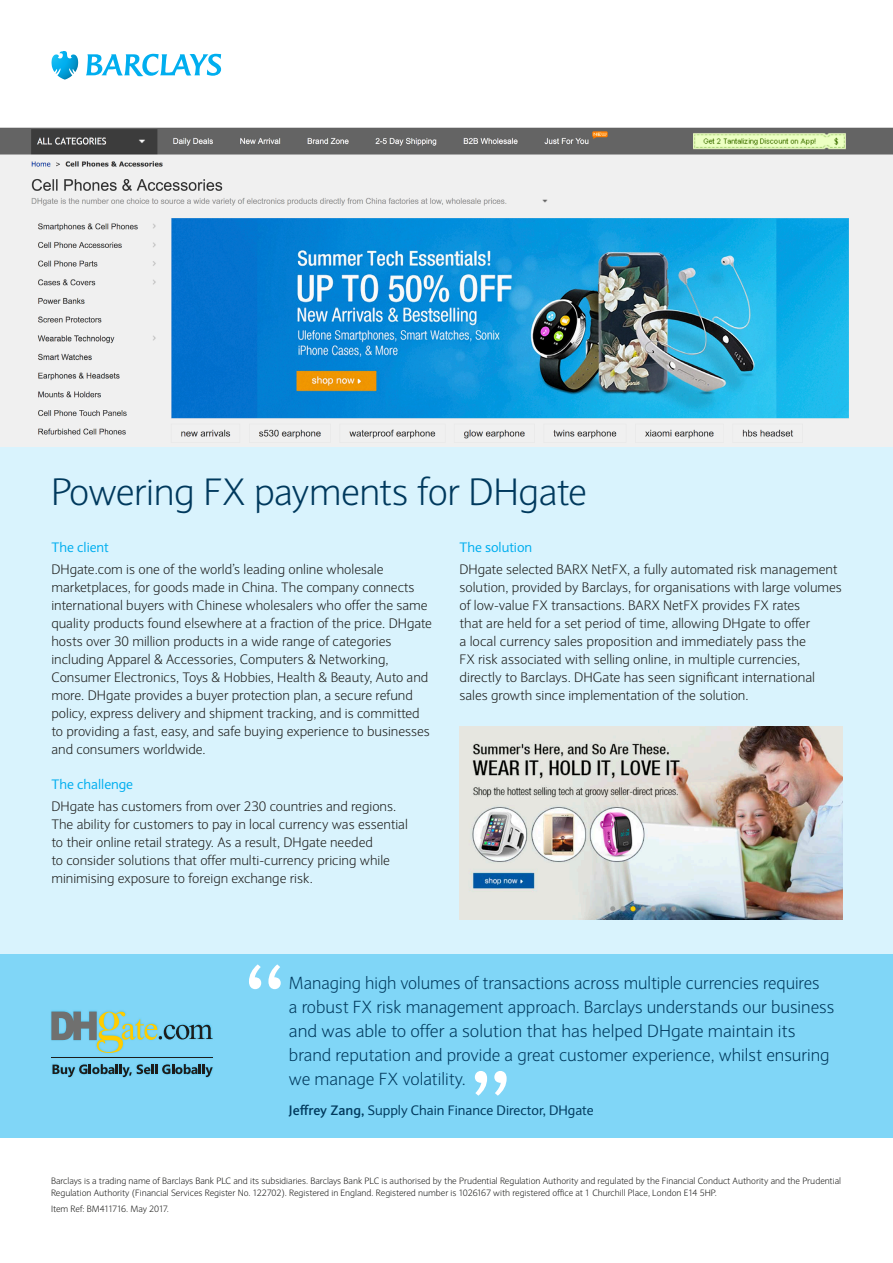
<style>
.page{position:relative;width:893px;height:1263px;background:#fff}
.page>*{position:absolute;margin:0;border:0;box-sizing:border-box;transform-origin:0 0}
.Headline{font:300 37.5px "Expert Sans";letter-spacing:-.01em;color:#00395d}
.t1{font:300 17.25px/24px "Expert Sans";color:#00395d}
.Body_Copy{font:300 13.5px/18px "Expert Sans";color:#1d1d1b}
.Author_Quote{font:13.5px "Expert Sans";color:#00395d}
.Body_Copy-2{font:13.5px "Expert Sans";color:#00aeef}
.t2{font:300 9px/12px "Expert Sans";color:#1d1d1b}
.t3{font:300 9px "Expert Sans";letter-spacing:-.025em;color:#1d1d1b}
.s1{font-weight:700}
</style>
<div class="page">
<div style="left:0;top:446px;width:892px;height:524px;background:#d9f3fd"></div>
<img style="left:0;top:128px;width:892px;height:318px">
<div style="left:0;top:953px;width:893px;height:184px;background:#80d6f7"></div>
<svg style="left:249px;top:964px;width:32px;height:25px"></svg>
<svg style="left:475px;top:1071px;width:32px;height:25px"></svg>
<img style="left:459px;top:726px;width:383px;height:193px">
<hr style="left:51px;top:1057px;width:162px;height:1px;background:#1d1d1b">
<svg style="left:51px;top:1011px;width:162px;height:42px"></svg>
<svg style="left:53px;top:1064px;width:160px;height:13px"></svg>
<svg style="left:86px;top:54px;width:135px;height:22px"></svg>
<svg style="left:51px;top:51px;width:27px;height:29px"></svg>
<p class="Headline" style="left:51px;top:469px;width:537px">Powering FX payments for DHgate</p>
<p class="Body_Copy-2" style="left:51px;top:538px;width:59px">The client</p>
<p class="Body_Copy" style="left:51px;top:560px;width:382px">DHgate.com is one of the world’s leading online wholesale marketplaces, for goods made in China. The company connects international buyers with Chinese wholesalers who offer the same quality products found elsewhere at a fraction of the price. DHgate hosts over 30 million products in a wide range of categories including Apparel &amp; Accessories, Computers &amp; Networking, Consumer Electronics, Toys &amp; Hobbies, Health &amp; Beauty, Auto and more. DHgate provides a buyer protection plan, a secure refund policy, express delivery and shipment tracking, and is committed to providing a fast, easy, and safe buying experience to businesses and consumers worldwide.</p>
<p class="Body_Copy-2" style="left:51px;top:776px;width:83px">The challenge</p>
<p class="Body_Copy" style="left:51px;top:797px;width:358px">DHgate has customers from over 230 countries and regions.<br>The ability for customers to pay in local currency was essential to their online retail strategy. As a result, DHgate needed<br>to consider solutions that offer multi-currency pricing while minimising exposure to foreign exchange risk.</p>
<p class="Body_Copy-2" style="left:459px;top:538px;width:74px">The solution</p>
<p class="Body_Copy" style="left:459px;top:560px;width:384px">DHgate selected BARX NetFX, a fully automated risk management solution, provided by Barclays, for organisations with large volumes of low-value FX transactions. BARX NetFX provides FX rates<br>that are held for a set period of time, allowing DHgate to offer<br>a local currency sales proposition and immediately pass the<br>FX risk associated with selling online, in multiple currencies, directly to Barclays. DHGate has seen significant international sales growth since implementation of the solution.</p>
<p class="t1" style="left:289px;top:970px;width:547px">Managing high volumes of transactions across multiple currencies requires<br>a robust FX risk management approach. Barclays understands our business and was able to offer a solution that has helped DHgate maintain its brand reputation and provide a great customer experience, whilst ensuring we manage FX volatility.</p>
<p class="Author_Quote" style="left:289px;top:1102px;width:306px"><span class="s1">Jeffrey Zang,</span> Supply Chain Finance Director, DHgate</p>
<p class="t2" style="left:51px;top:1175px;width:792px">Barclays is a trading name of Barclays Bank PLC and its subsidiaries. Barclays Bank PLC is authorised by the Prudential Regulation Authority and regulated by the Financial Conduct Authority and the Prudential<br>Regulation Authority (Financial Services Register No. 122702). Registered in England. Registered number is 1026167 with registered office at 1 Churchill Place, London E14 5HP.</p>
<p class="t3" style="left:51px;top:1204px;width:119px">Item Ref: BM411716. May 2017.</p>
</div>
